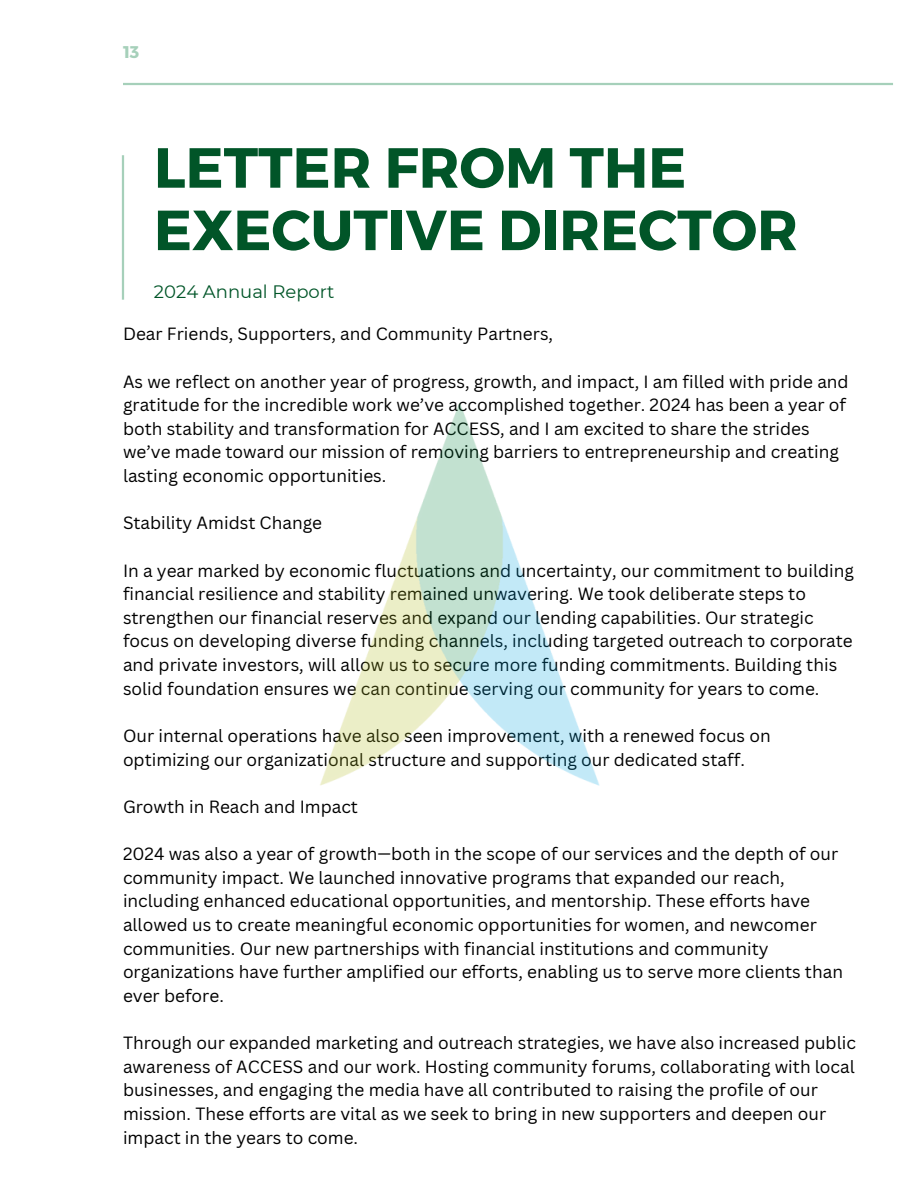
<style>
.page{position:relative;width:918px;height:1188px;background:#fff}
.page>*{position:absolute;margin:0;border:0;box-sizing:border-box;transform-origin:0 0}
.t1{font:700 56.4px/62.4px "Montserrat";color:#015528}
.t2{font:18px "Montserrat";color:#015528}
.t3{font:17.25px/23.7px "Canva Sans";color:#000}
.t4{font:700 16.95px "Montserrat";color:#a6d0ba}
</style>
<div class="page">
<hr style="left:123px;top:83px;width:770px;height:2px;background:#a6d0ba">
<hr style="left:122px;top:155px;width:2px;height:145px;background:#a6d0ba">
<img style="left:320px;top:403px;width:280px;height:383px">
<p class="t4" style="left:123px;top:41px;width:18px">13</p>
<p class="t1" style="left:154px;top:134px;width:646px">LETTER FROM THE<br>EXECUTIVE DIRECTOR</p>
<p class="t2" style="left:154px;top:281px;width:182px">2024 Annual Report</p>
<p class="t3" style="left:123px;top:322px;width:432px">Dear Friends, Supporters, and Community Partners,</p>
<p class="t3" style="left:123px;top:369px;width:727px">As we reflect on another year of progress, growth, and impact, I am filled with pride and gratitude for the incredible work we’ve accomplished together. 2024 has been a year of both stability and transformation for ACCESS, and I am excited to share the strides we’ve made toward our mission of removing barriers to entrepreneurship and creating lasting economic opportunities.</p>
<h1 class="t3" style="left:123px;top:511px;width:201px">Stability Amidst Change</h1>
<p class="t3" style="left:123px;top:558px;width:732px">In a year marked by economic fluctuations and uncertainty, our commitment to building financial resilience and stability remained unwavering. We took deliberate steps to strengthen our financial reserves and expand our lending capabilities. Our strategic focus on developing diverse funding channels, including targeted outreach to corporate and private investors, will allow us to secure more funding commitments. Building this solid foundation ensures we can continue serving our community for years to come.</p>
<p class="t3" style="left:123px;top:723px;width:649px">Our internal operations have also seen improvement, with a renewed focus on optimizing our organizational structure and supporting our dedicated staff.</p>
<p class="t3" style="left:123px;top:794px;width:237px">Growth in Reach and Impact</p>
<p class="t3" style="left:123px;top:842px;width:722px">2024 was also a year of growth—both in the scope of our services and the depth of our community impact. We launched innovative programs that expanded our reach, including enhanced educational opportunities, and mentorship. These efforts have allowed us to create meaningful economic opportunities for women, and newcomer communities. Our new partnerships with financial institutions and community organizations have further amplified our efforts, enabling us to serve more clients than ever before.</p>
<p class="t3" style="left:123px;top:1031px;width:734px">Through our expanded marketing and outreach strategies, we have also increased public awareness of ACCESS and our work. Hosting community forums, collaborating with local businesses, and engaging the media have all contributed to raising the profile of our mission. These efforts are vital as we seek to bring in new supporters and deepen our impact in the years to come.</p>
</div>
